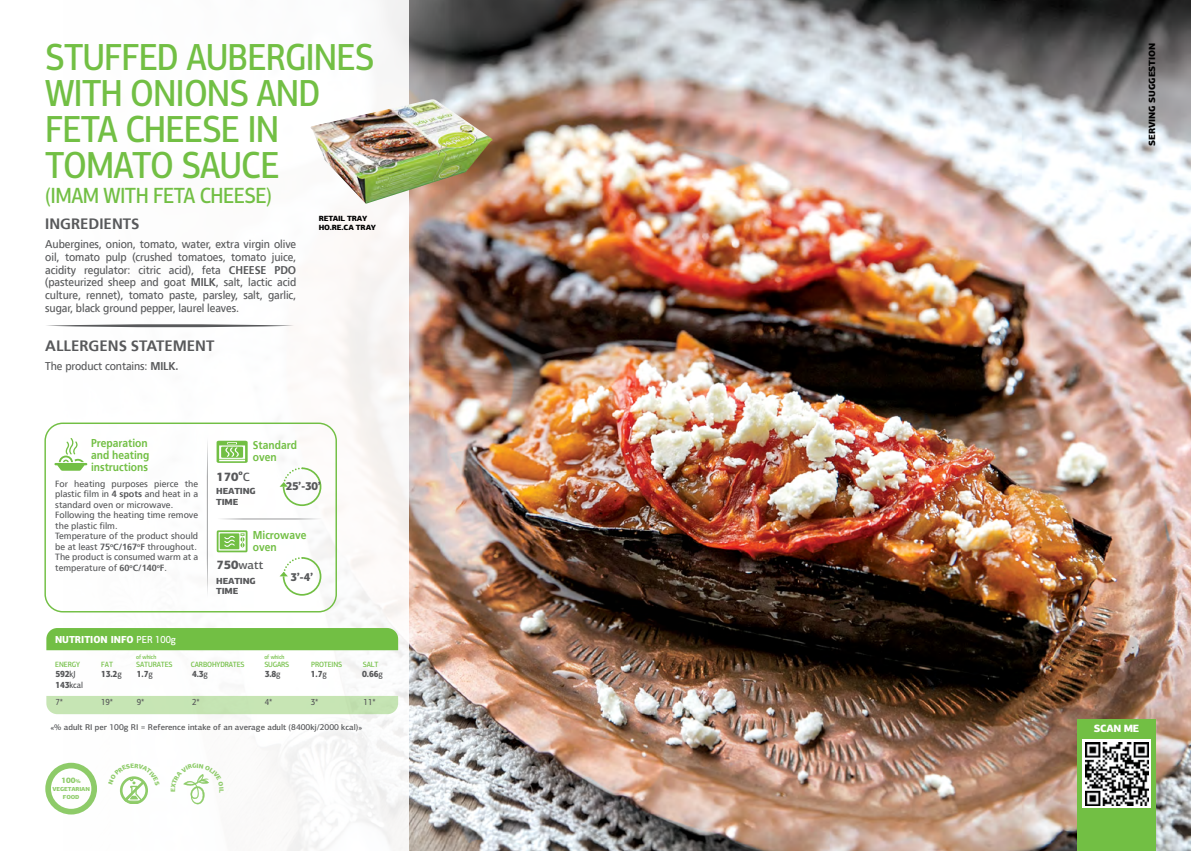
<style>
.page{position:relative;width:1191px;height:851px;background:#fff}
.page>*{position:absolute;margin:0;border:0;box-sizing:border-box;transform-origin:0 0}
.t1{font:500 37.8px/36px "PF Centro Sans Pro";letter-spacing:-.03em;color:#72bf44;scale:.88 1}
.t2{font:500 22.05px "PF Centro Sans Pro";letter-spacing:-.03em;color:#72bf44;scale:.88 1}
.t3{font:700 15px "PF Catalog Poly";color:#58595b}
.t4{font:500 12px "PF Centro Sans Pro";color:#58595b}
.t5{font:900 12px "PF Centro Sans Pro";color:#58595b}
.t6{font:700 11.4px/12.3px "PF Catalog Poly";color:#72bf44;scale:.9 1}
.t7{font:11.25px/12.8px "PF Catalog Poly";letter-spacing:-.01em;color:#58595b;text-align:justify;scale:.95 1}
.t8{font:900 11.25px "PF Centro Sans Pro";color:#58595b;scale:.95 1}
.t9{font:900 10.5px "PF Centro Sans Pro";letter-spacing:-.03em;color:#fff;scale:.95 1}
.t10{font:900 10.2px "PF Centro Sans Pro";color:#fff;scale:.9 1}
.t11{font:9px/10.5px "PF Catalog Poly";color:#58595b}
.t12{font:900 9px "PF Centro Sans Pro";color:#000}
.t13{font:900 8.85px "PF Centro Sans Pro";letter-spacing:-.02em;color:#58595b;scale:.9 1}
.t14{font:500 8.85px "PF Centro Sans Pro";letter-spacing:-.02em;color:#58595b;scale:.9 1}
.t15{font:900 8.85px/10.2px "PF Centro Sans Pro";letter-spacing:-.02em;color:#58595b}
.t16{font:500 8.4px "PF Centro Sans Pro";color:#58595b}
.t17{font:500 7.65px "PF Centro Sans Pro";letter-spacing:-.02em;color:#72bf44;scale:.9 1}
.t18{font:900 7.65px "PF Centro Sans Pro";color:#72bf44}
.t19{font:900 7.5px "PF Centro Sans Pro";letter-spacing:-.02em;color:#000}
.t20{font:900 7.05px "PF Centro Sans Pro";color:#58595b}
.t21{font:500 6.15px "PF Centro Sans Pro";letter-spacing:-.02em;color:#72bf44;scale:.9 1}
.t22{font:900 5.85px/8.1px "PF Centro Sans Pro";letter-spacing:-.015em;color:#72bf44;text-align:center}
.s1{font-weight:700}
.s2{font-weight:500}
.s3{font-weight:900}
.s4{font-size:5.4px}
</style>
<div class="page">
<img style="left:708px;top:0;width:483px;height:850px">
<img style="left:409px;top:0;width:299px;height:850px">
<div style="left:46px;top:695px;width:352px;height:19px;background:#c6e5b4"></div>
<div style="left:46px;top:628px;width:352px;height:22px;background:#72bf44"></div>
<div style="left:44px;top:422px;width:293px;height:190px;border:1px solid #72bf44;border-radius:18px"></div>
<svg style="left:54px;top:438px;width:33px;height:32px"></svg>
<svg style="left:216px;top:440px;width:32px;height:23px"></svg>
<svg style="left:279px;top:467px;width:42px;height:39px"></svg>
<svg style="left:207px;top:442px;width:1px;height:152px"></svg>
<svg style="left:221px;top:518px;width:99px;height:1px"></svg>
<svg style="left:217px;top:530px;width:30px;height:22px"></svg>
<svg style="left:279px;top:557px;width:42px;height:38px"></svg>
<svg style="left:45px;top:762px;width:52px;height:52px"></svg>
<img style="left:310px;top:99px;width:183px;height:105px">
<svg style="left:47px;top:324px;width:247px;height:4px"></svg>
<div style="left:1077px;top:719px;width:79px;height:131px;background:#72bf44"></div>
<svg style="left:1082px;top:739px;width:68px;height:69px"></svg>
<img style="left:1085px;top:742px;width:63px;height:63px">
<svg style="left:119px;top:776px;width:29px;height:27px"></svg>
<svg style="left:183px;top:774px;width:26px;height:30px"></svg>
<p class="t1" style="left:45px;top:38px;width:375px">STUFFED AUBERGINES<br>WITH ONIONS AND<br>FETA CHEESE IN</p>
<p class="t1" style="left:45px;top:146px;width:268px">TOMATO SAUCE</p>
<p class="t2" style="left:45px;top:182px;width:259px">(IMAM WITH FETA CHEESE)</p>
<p class="t3" style="left:45px;top:215px;width:96px">INGREDIENTS</p>
<p class="t7" style="left:45px;top:238px;width:266px">Aubergines, onion, tomato, water, extra virgin olive oil, tomato pulp (crushed tomatoes, tomato juice, acidity regulator: citric acid), feta <span class="s1">CHEESE PDO </span>(pasteurized sheep and goat <span class="s1">MILK</span>, salt, lactic acid culture, rennet), tomato paste, parsley, salt, garlic, sugar, black ground pepper, laurel leaves.</p>
<p class="t3" style="left:45px;top:337px;width:171px">ALLERGENS STATEMENT</p>
<p class="t7" style="left:45px;top:360px;width:142px">The product contains: <span class="s1">MILK.</span></p>
<p class="t19" style="left:319px;top:213px;width:50px">RETAIL TRAY</p>
<p class="t19" style="left:319px;top:222px;width:59px">HO.RE.CA TRAY</p>
<p class="t6" style="left:91px;top:436px;width:66px">Preparation and heating instructions</p>
<p class="t11" style="left:55px;top:478px;width:144px;text-align:justify">For heating purposes pierce the plastic film in <span class="s1">4 spots</span> and heat in a standard oven or microwave.</p>
<p class="t11" style="left:55px;top:510px;width:144px">Following the heating time remove the plastic film.</p>
<p class="t11" style="left:55px;top:531px;width:144px">Temperature of the product should be at least <span class="s1">75</span><sup>ο</sup><span class="s1">C/167</span><sup>o</sup><span class="s1">F</span> throughout.</p>
<p class="t11" style="left:55px;top:552px;width:144px">The product is consumed warm at a temperature of <span class="s1">60</span><sup>ο</sup><span class="s1">C/140</span><sup>o</sup><span class="s1">F</span>.</p>
<p class="t10" style="left:55px;top:632px;width:136px">NUTRITION INFO <span class="s2">PER 100g</span></p>
<p class="t6" style="left:253px;top:439px;width:51px">Standard oven</p>
<p class="t20" style="left:238px;top:468px;width:6px">ο</p>
<p class="t5" style="left:216px;top:468px;width:35px">170 <span class="s2">C</span></p>
<p class="t15" style="left:216px;top:486px;width:41px">HEATING<br>TIME</p>
<p class="t8" style="left:286px;top:479px;width:39px">25’-30’</p>
<p class="t6" style="left:253px;top:528px;width:61px">Microwave oven</p>
<p class="t15" style="left:216px;top:575px;width:41px">HEATING<br>TIME</p>
<p class="t4" style="left:216px;top:558px;width:49px"><span class="s3">750</span>watt</p>
<p class="t8" style="left:290px;top:570px;width:25px">3’-4’</p>
<p class="t21" style="left:136px;top:653px;width:24px">of which</p>
<p class="t17" style="left:136px;top:659px;width:42px">SATURATES</p>
<p class="t21" style="left:264px;top:653px;width:24px">of which</p>
<p class="t17" style="left:264px;top:659px;width:29px">SUGARS</p>
<p class="t17" style="left:55px;top:659px;width:29px">ENERGY</p>
<p class="t17" style="left:101px;top:659px;width:15px">FAT</p>
<p class="t17" style="left:191px;top:659px;width:61px">CARBOHYDRATES</p>
<p class="t17" style="left:311px;top:659px;width:36px">PROTEINS</p>
<p class="t17" style="left:363px;top:659px;width:19px">SALT</p>
<p class="t13" style="left:55px;top:667px;width:24px">592<span class="s2">kJ</span></p>
<p class="t14" style="left:55px;top:679px;width:32px"><span class="s3">143</span>kcal</p>
<p class="t14" style="left:55px;top:696px;width:10px">7*</p>
<p class="t14" style="left:101px;top:696px;width:15px">19*</p>
<p class="t14" style="left:137px;top:696px;width:10px">9*</p>
<p class="t14" style="left:192px;top:696px;width:10px">2*</p>
<p class="t14" style="left:265px;top:696px;width:10px">4*</p>
<p class="t14" style="left:311px;top:696px;width:10px">3*</p>
<p class="t14" style="left:363px;top:696px;width:15px">11*</p>
<p class="t13" style="left:101px;top:667px;width:25px">13.2<span class="s2">g</span></p>
<p class="t13" style="left:137px;top:667px;width:19px">1.7<span class="s2">g</span></p>
<p class="t13" style="left:192px;top:667px;width:19px">4.3<span class="s2">g</span></p>
<p class="t13" style="left:265px;top:667px;width:19px">3.8<span class="s2">g</span></p>
<p class="t13" style="left:311px;top:667px;width:19px">1.7<span class="s2">g</span></p>
<p class="t13" style="left:362px;top:667px;width:25px">0.66<span class="s2">g</span></p>
<p class="t16" style="left:50px;top:721px;width:313px">«% adult RI per 100g RI = Reference intake of an average adult (8400kj/2000 kcal)»</p>
<p class="t18" style="left:62px;top:775px;width:21px">100<span class="s4">%</span></p>
<p class="t22" style="left:52px;top:784px;width:39px">VEGETARIAN<br>FOOD</p>
<p class="t12" style="left:1146px;top:146px;width:105px;rotate:-90deg">SERVING SUGGESTION</p>
<p class="t9" style="left:1093px;top:721px;width:49px">SCAN ME</p>
</div>
